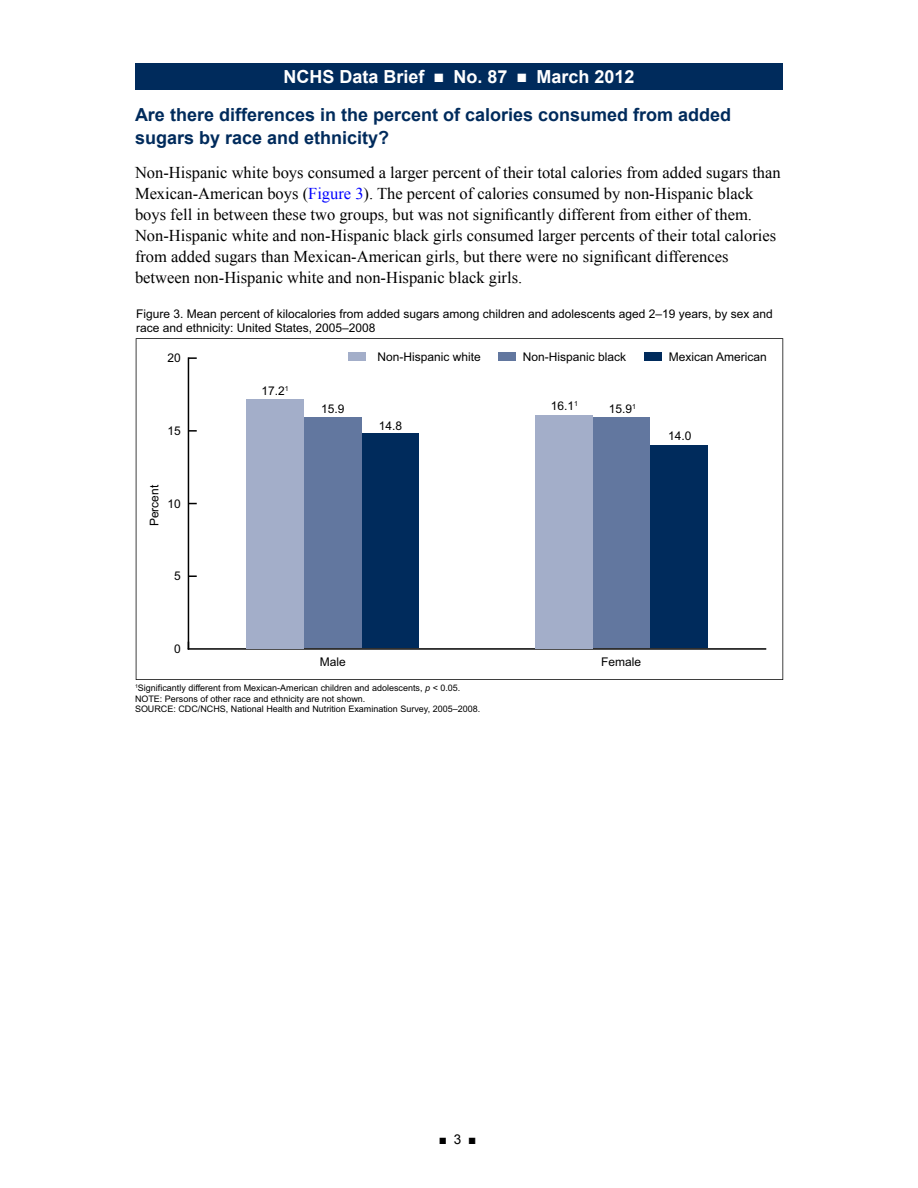
<style>
.page{position:relative;width:918px;height:1188px;background:#fff}
.page>*{position:absolute;margin:0;border:0;box-sizing:border-box;transform-origin:0 0}
.Heading_1{font:700 18px/22.5px "Arial";color:#002b5c}
.t1{font:700 18px "Arial";color:#fff}
.t2{font:16.5px/21px "Times New Roman";color:#000}
.t3{font:13.5px "Arial";color:#000}
.t4{font:12px/13.5px "Arial";color:#000}
.t5{font:9px/10.5px "Arial";color:#000}
.s1{color:#00f}
.s2{font-style:italic}
</style>
<div class="page">
<div style="left:135px;top:63px;width:648px;height:27px;background:#002b5c"></div>
<svg style="left:136px;top:338px;width:647px;height:342px"></svg>
<div style="left:644px;top:352px;width:18px;height:9px;background:#002b5c"></div>
<div style="left:498px;top:352px;width:18px;height:9px;background:#62779f"></div>
<div style="left:348px;top:352px;width:18px;height:9px;background:#a3aec9"></div>
<hr style="left:188px;top:648px;width:578px;height:2px;background:#000">
<hr style="left:188px;top:358px;width:1px;height:291px;background:#000">
<svg style="left:189px;top:575px;width:8px;height:2px"></svg>
<svg style="left:189px;top:430px;width:8px;height:2px"></svg>
<svg style="left:188px;top:357px;width:9px;height:2px"></svg>
<div style="left:362px;top:434px;width:57px;height:214px;background:#002b5c"></div>
<div style="left:650px;top:445px;width:58px;height:203px;background:#002b5c"></div>
<div style="left:304px;top:418px;width:58px;height:230px;background:#62779f"></div>
<div style="left:592px;top:418px;width:58px;height:230px;background:#62779f"></div>
<div style="left:246px;top:399px;width:58px;height:249px;background:#a3aec9"></div>
<div style="left:535px;top:415px;width:57px;height:233px;background:#a3aec9"></div>
<p class="t1" style="left:284px;top:65px;width:352px">NCHS Data Brief ■ No. 87 ■ March 2012</p>
<p class="Heading_1" style="left:135px;top:104px;width:598px">Are there differences in the percent of calories consumed from added sugars by race and ethnicity?</p>
<p class="t2" style="left:135px;top:162px;width:647px">Non-Hispanic white boys consumed a larger percent of their total calories from added sugars than Mexican-American boys (<span class="s1">Figure 3</span>). The percent of calories consumed by non-Hispanic black boys fell in between these two groups, but was not significantly different from either of them.<br>Non-Hispanic white and non-Hispanic black girls consumed larger percents of their total calories from added sugars than Mexican-American girls, but there were no significant differences between non-Hispanic white and non-Hispanic black girls.</p>
<p class="t4" style="left:136px;top:307px;width:638px">Figure 3. Mean percent of kilocalories from added sugars among children and adolescents aged 2–19 years, by sex and race and ethnicity: United States, 2005–2008</p>
<p class="t4" style="left:168px;top:351px;width:15px">20</p>
<p class="t4" style="left:377px;top:350px;width:105px">Non-Hispanic white</p>
<p class="t4" style="left:523px;top:350px;width:105px">Non-Hispanic black</p>
<p class="t4" style="left:669px;top:350px;width:99px">Mexican American</p>
<p class="t4" style="left:168px;top:424px;width:15px">15</p>
<p class="t4" style="left:148px;top:526px;width:43px;rotate:-90deg">Percent</p>
<p class="t4" style="left:168px;top:497px;width:15px">10</p>
<p class="t4" style="left:174px;top:570px;width:8px">5</p>
<p class="t4" style="left:174px;top:642px;width:8px">0</p>
<p class="t4" style="left:261px;top:384px;width:29px">17.2<sup>1</sup></p>
<p class="t4" style="left:321px;top:403px;width:25px">15.9</p>
<p class="t4" style="left:379px;top:419px;width:25px">14.8</p>
<p class="t4" style="left:551px;top:399px;width:29px">16.1<sup>1</sup></p>
<p class="t4" style="left:609px;top:403px;width:29px">15.9<sup>1</sup></p>
<p class="t4" style="left:320px;top:655px;width:27px">Male</p>
<p class="t4" style="left:601px;top:655px;width:41px">Female</p>
<p class="t5" style="left:135px;top:683px;width:347px"><sup>1</sup>Significantly different from Mexican-American children and adolescents, <span class="s2">p</span> &lt; 0.05.<br>NOTE: Persons of other race and ethnicity are not shown.<br>SOURCE: CDC/NCHS, National Health and Nutrition Examination Survey, 2005–2008.</p>
<p class="t4" style="left:668px;top:429px;width:25px">14.0</p>
<p class="t3" style="left:439px;top:1130px;width:39px">■ 3 ■</p>
</div>
